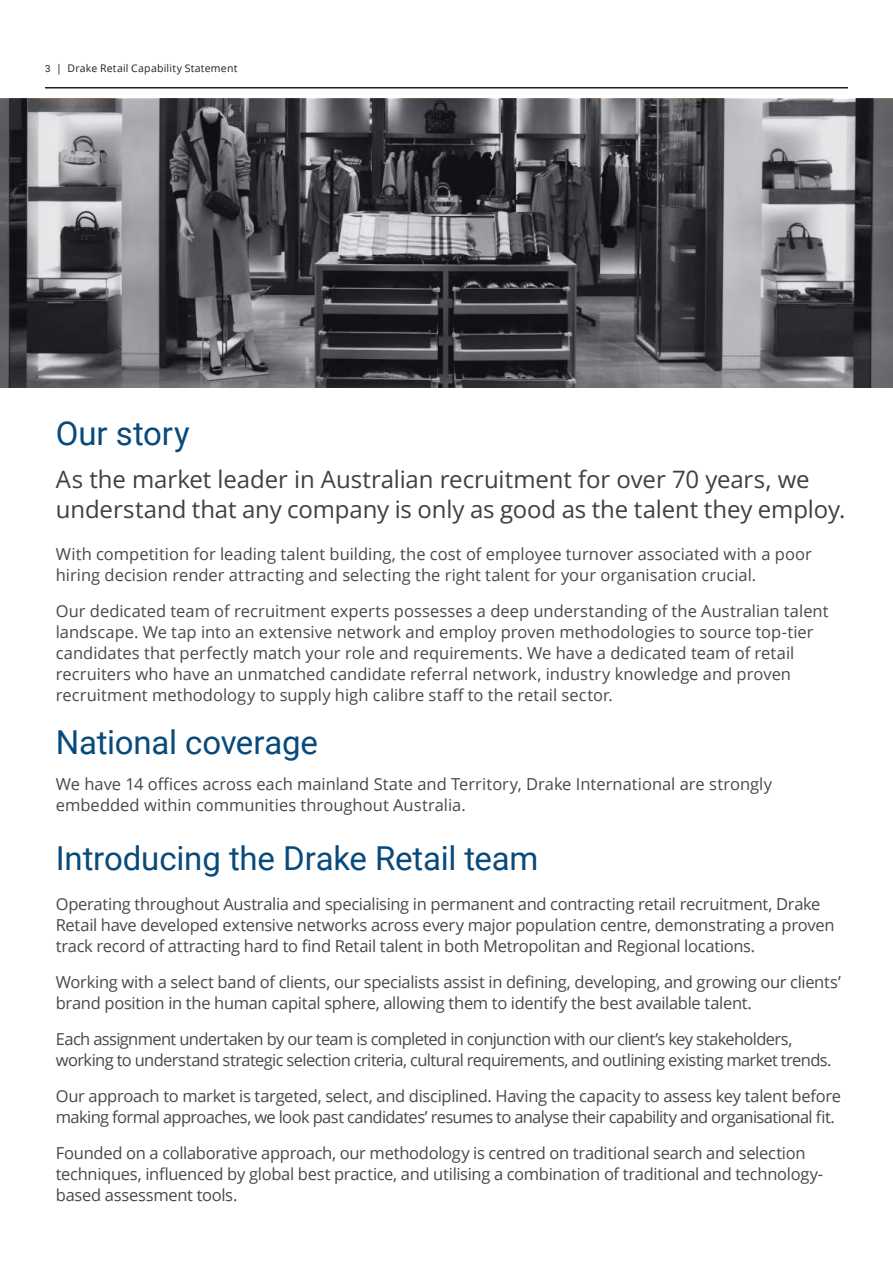
<style>
.page{position:relative;width:893px;height:1263px;background:#fff}
.page>*{position:absolute;margin:0;border:0;box-sizing:border-box;transform-origin:0 0}
.t1{font:33px "Roboto";letter-spacing:-.005em;color:#084a7b}
.t2{font:300 24px/30px "Open Sans";letter-spacing:-.005em;color:#404041}
.t3{font:16.5px/21px "Open Sans";letter-spacing:-.015em;color:#4a474c}
.t4{font:16.5px/21px "Open Sans";letter-spacing:-.04em;color:#4a474c}
.t5{font:10.5px "Open Sans";letter-spacing:.02em;color:#221f1f}
.s1{font-family:"Roboto";font-size:9.75px}
</style>
<div class="page">
<svg style="left:0;top:99px;width:893px;height:288px;background:#5d5d61"></svg>
<hr style="left:45px;top:87px;width:803px;height:1px;background:#221f1f">
<p class="t5" style="left:45px;top:61px;width:194px"><span class="s1">3</span> | Drake Retail Capability Statement</p>
<h1 class="t1" style="left:56px;top:420px;width:135px">Our story</h1>
<h2 class="t2" style="left:56px;top:467px;width:791px">As the market leader in Australian recruitment for over 70 years, we understand that any company is only as good as the talent they employ.</h2>
<p class="t3" style="left:56px;top:543px;width:757px">With competition for leading talent building, the cost of employee turnover associated with a poor hiring decision render attracting and selecting the right talent for your organisation crucial.</p>
<p class="t3" style="left:56px;top:600px;width:774px">Our dedicated team of recruitment experts possesses a deep understanding of the Australian talent landscape. We tap into an extensive network and employ proven methodologies to source top-tier candidates that perfectly match your role and requirements. We have a dedicated team of retail recruiters who have an unmatched candidate referral network, industry knowledge and proven recruitment methodology to supply high calibre staff to the retail sector.</p>
<h1 class="t1" style="left:56px;top:729px;width:264px">National coverage</h1>
<p class="t3" style="left:56px;top:773px;width:718px">We have 14 offices across each mainland State and Territory, Drake International are strongly embedded within communities throughout Australia.</p>
<h1 class="t1" style="left:56px;top:845px;width:484px">Introducing the Drake Retail team</h1>
<p class="t3" style="left:56px;top:893px;width:780px">Operating throughout Australia and specialising in permanent and contracting retail recruitment, Drake<br>Retail have developed extensive networks across every major population centre, demonstrating a proven track record of attracting hard to find Retail talent in both Metropolitan and Regional locations.</p>
<p class="t3" style="left:56px;top:971px;width:786px">Working with a select band of clients, our specialists assist in defining, developing, and growing our clients’ brand position in the human capital sphere, allowing them to identify the best available talent.</p>
<p class="t4" style="left:56px;top:1028px;width:777px">Each assignment undertaken by our team is completed in conjunction with our client’s key stakeholders, working to understand strategic selection criteria, cultural requirements, and outlining existing market trends.</p>
<p class="t3" style="left:56px;top:1085px;width:787px">Our approach to market is targeted, select, and disciplined. Having the capacity to assess key talent before making formal approaches, we look past candidates’ resumes to analyse their capability and organisational fit.</p>
<p class="t3" style="left:56px;top:1142px;width:769px">Founded on a collaborative approach, our methodology is centred on traditional search and selection techniques, influenced by global best practice, and utilising a combination of traditional and technology&shy;based assessment tools.</p>
</div>
